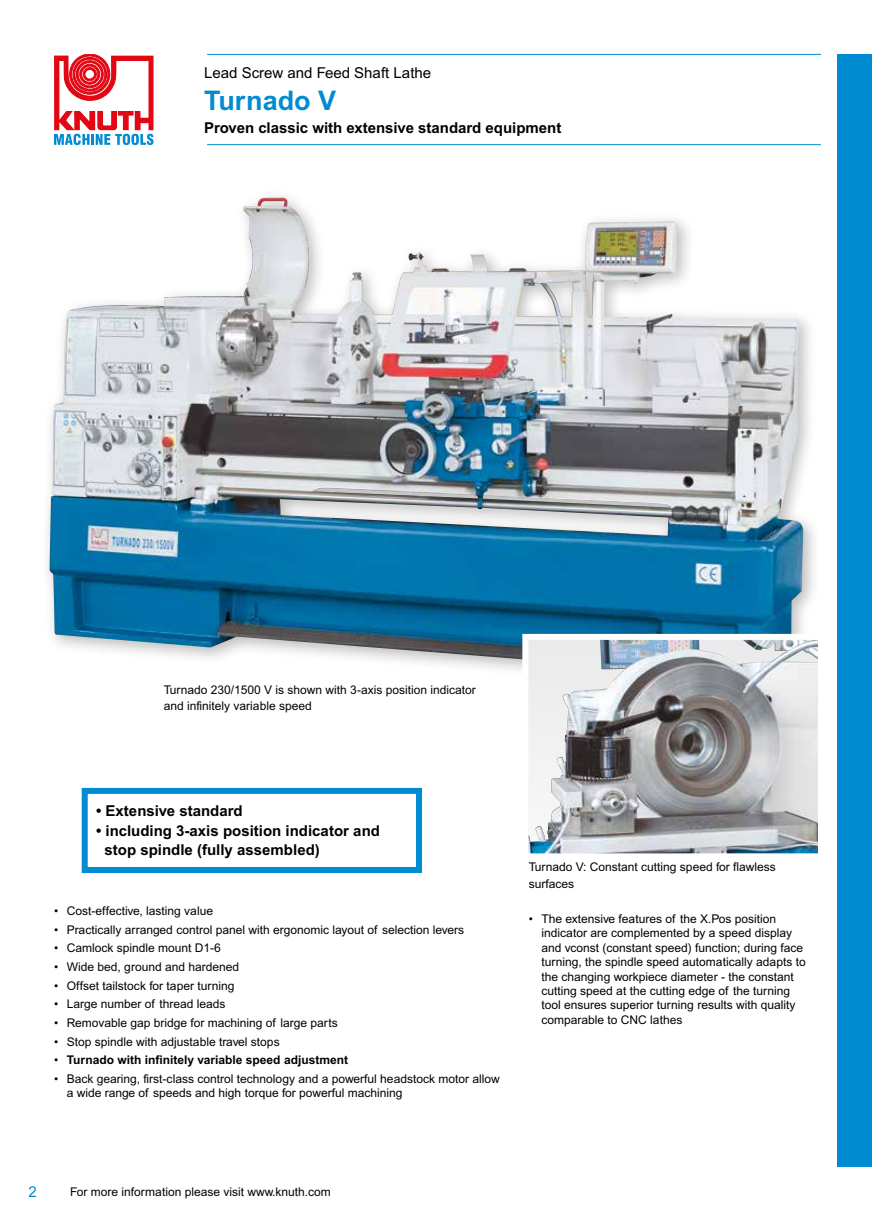
<style>
.page{position:relative;width:872px;height:1221px;background:#fff}
.page>*{position:absolute;margin:0;border:0;box-sizing:border-box;transform-origin:0 0}
.t1{font:700 27px "Arial MT Pro";color:#008bd2}
.t2{font:700 15px/19.5px "Arial MT Pro";color:#000}
.t3{font:15px "Arial MT Pro";color:#000}
.t4{font:15px "Arial MT Pro";color:#008bd2}
.t5{font:12px/14.4px "Arial MT Pro";color:#000}
.t6{font:700 12px "Arial MT Pro";color:#000}
.s1{font-weight:400}
</style>
<div class="page">
<div style="left:838px;top:54px;width:34px;height:1112px;background:#008bd2"></div>
<svg style="left:54px;top:54px;width:99px;height:91px"></svg>
<hr style="left:207px;top:54px;width:614px;height:1px;background:#008bd2">
<hr style="left:207px;top:144px;width:614px;height:1px;background:#008bd2">
<div style="left:40px;top:188px;width:781px;height:521px;background:#000;opacity:.26"></div>
<img style="left:50px;top:198px;width:753px;height:492px">
<div style="left:82px;top:787px;width:340px;height:86px;background:#fff;border:6px solid #008bd2"></div>
<img style="left:529px;top:641px;width:288px;height:211px">
<div style="left:522px;top:634px;width:302px;height:225px;border:6px solid #fff"></div>
<p class="t3" style="left:204px;top:64px;width:229px">Lead Screw and Feed Shaft Lathe</p>
<h1 class="t1" style="left:204px;top:84px;width:134px">Turnado V</h1>
<p class="t2" style="left:204px;top:119px;width:359px">Proven classic with extensive standard equipment</p>
<p class="t5" style="left:164px;top:681px;width:314px;line-height:16.5px">Turnado 230/1500 V is shown with 3-axis position indicator and infinitely variable speed</p>
<p class="t2" style="left:96px;top:801px;width:148px">• Extensive standard</p>
<p class="t2" style="left:105px;top:821px;width:277px;text-indent:-8px">• including 3-axis position indicator and stop spindle (fully assembled)</p>
<p class="t5" style="left:54px;top:904px;width:160px">• Cost-effective, lasting value</p>
<p class="t5" style="left:54px;top:922px;width:412px">• Practically arranged control panel with ergonomic layout of selection levers</p>
<p class="t5" style="left:54px;top:941px;width:168px">• Camlock spindle mount D1-6</p>
<p class="t5" style="left:54px;top:960px;width:187px">• Wide bed, ground and hardened</p>
<p class="t5" style="left:54px;top:978px;width:182px">• Offset tailstock for taper turning</p>
<p class="t5" style="left:54px;top:997px;width:173px">• Large number of thread leads</p>
<p class="t5" style="left:54px;top:1015px;width:285px">• Removable gap bridge for machining of large parts</p>
<p class="t5" style="left:54px;top:1034px;width:227px">• Stop spindle with adjustable travel stops</p>
<p class="t6" style="left:54px;top:1052px;width:295px"><span class="s1">•</span> Turnado with infinitely variable speed adjustment</p>
<p class="t5" style="left:67px;top:1071px;width:435px;text-indent:-13px">• Back gearing, first-class control technology and a powerful headstock motor allow a wide range of speeds and high torque for powerful machining</p>
<p class="t5" style="left:529px;top:859px;width:249px;line-height:16.5px">Turnado V: Constant cutting speed for flawless surfaces</p>
<p class="t5" style="left:541px;top:912px;width:266px;text-indent:-13px">• The extensive features of the X.Pos position indicator are complemented by a speed display and vconst (constant speed) function; during face turning, the spindle speed automatically adapts to the changing workpiece diameter - the constant cutting speed at the cutting edge of the turning tool ensures superior turning results with quality comparable to CNC lathes</p>
<p class="t4" style="left:28px;top:1182px;width:10px">2</p>
<p class="t5" style="left:70px;top:1184px;width:262px">For more information please visit www.knuth.com</p>
</div>
